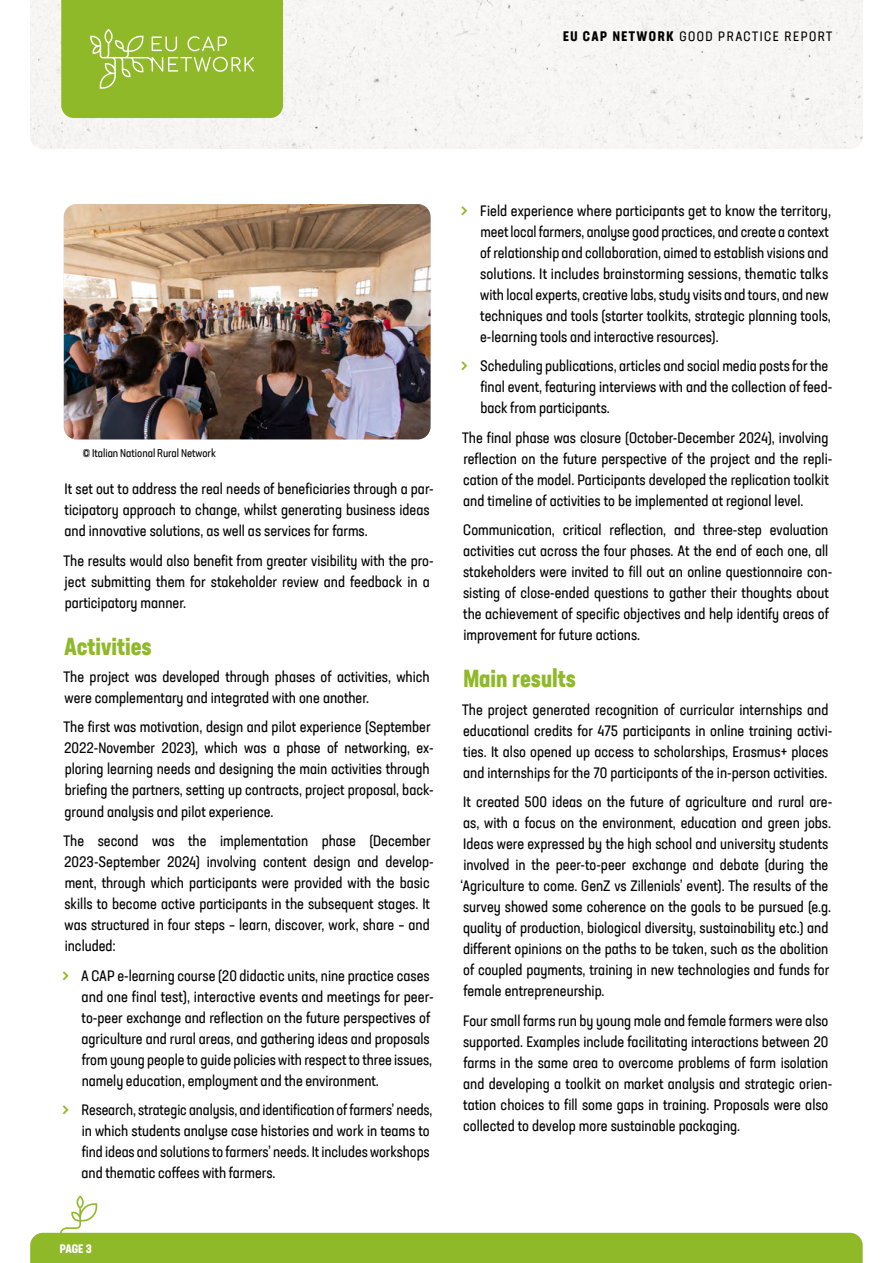
<style>
.page{position:relative;width:893px;height:1263px;background:#fff}
.page>*{position:absolute;margin:0;border:0;box-sizing:border-box;transform-origin:0 0}
.t1{font:700 condensed 24px "Neusa Next Std";color:#8fb929}
.t2{font:condensed 15px/21px "Neusa Next Std";color:#000}
.t3{font:condensed 13.5px "Neusa Next Std";letter-spacing:.11em;color:#000}
.t4{font:700 condensed 12px "Neusa Next Std";color:#fff}
.t5{font:condensed 11.25px "Neusa Next Std";color:#000}
.s1{font-weight:700}
.s2{font-size:22.5px;color:#8fb929}
</style>
<div class="page">
<svg style="left:30px;top:1195px;width:833px;height:68px"></svg>
<div style="left:30px;top:0;width:833px;height:149px;background:#f7f6f5"></div>
<svg style="left:61px;top:0;width:222px;height:118px;background:#94bc34"></svg>
<img style="left:64px;top:204px;width:367px;height:235px">
<p class="t3" style="left:563px;top:27px;width:271px"><span class="s1">EU CAP NETWORK</span> GOOD PRACTICE REPORT</p>
<p class="t5" style="left:83px;top:446px;width:135px">© Italian National Rural Network</p>
<p class="t2" style="left:64px;top:478px;width:371px">It set out to address the real needs of beneficiaries through a par&shy;ticipatory approach to change, whilst generating business ideas and innovative solutions, as well as services for farms.</p>
<p class="t2" style="left:64px;top:550px;width:372px">The results would also benefit from greater visibility with the pro&shy;ject submitting them for stakeholder review and feedback in a participatory manner.</p>
<h1 class="t1" style="left:64px;top:631px;width:89px">Activities</h1>
<p class="t2" style="left:64px;top:666px;width:368px">The project was developed through phases of activities, which were complementary and integrated with one another.</p>
<p class="t2" style="left:64px;top:716px;width:372px">The first was motivation, design and pilot experience (September 2022-November 2023), which was a phase of networking, ex&shy;ploring learning needs and designing the main activities through briefing the partners, setting up contracts, project proposal, back&shy;ground analysis and pilot experience.</p>
<p class="t2" style="left:64px;top:830px;width:372px">The second was the implementation phase (December 2023-September 2024) involving content design and develop&shy;ment, through which participants were provided with the basic skills to become active participants in the subsequent stages. It was structured in four steps – learn, discover, work, share – and included:</p>
<p class="t2" style="left:82px;top:964px;width:354px;text-indent:-20px"><span class="s2">&gt;</span> A CAP e-learning course (20 didactic units, nine practice cases and one final test), interactive events and meetings for peer&shy;to-peer exchange and reflection on the future perspectives of agriculture and rural areas, and gathering ideas and proposals from young people to guide policies with respect to three issues, namely education, employment and the environment.</p>
<p class="t2" style="left:82px;top:1099px;width:352px;text-indent:-20px"><span class="s2">&gt;</span> Research, strategic analysis, and identification of farmers’ needs, in which students analyse case histories and work in teams to find ideas and solutions to farmers’ needs. It includes workshops and thematic coffees with farmers.</p>
<p class="t4" style="left:60px;top:1241px;width:34px">PAGE 3</p>
<p class="t2" style="left:480px;top:200px;width:352px;text-indent:-20px"><span class="s2">&gt;</span> Field experience where participants get to know the territory, meet local farmers, analyse good practices, and create a context of relationship and collaboration, aimed to establish visions and solutions. It includes brainstorming sessions, thematic talks with local experts, creative labs, study visits and tours, and new techniques and tools (starter toolkits, strategic planning tools, e-learning tools and interactive resources).</p>
<p class="t2" style="left:480px;top:355px;width:353px;text-indent:-20px"><span class="s2">&gt;</span> Scheduling publications, articles and social media posts for the final event, featuring interviews with and the collection of feed&shy;back from participants.</p>
<p class="t2" style="left:462px;top:427px;width:372px">The final phase was closure (October-December 2024), involving reflection on the future perspective of the project and the repli&shy;cation of the model. Participants developed the replication toolkit and timeline of activities to be implemented at regional level.</p>
<p class="t2" style="left:463px;top:519px;width:371px">Communication, critical reflection, and three-step evaluation activities cut across the four phases. At the end of each one, all stakeholders were invited to fill out an online questionnaire con&shy;sisting of close-ended questions to gather their thoughts about the achievement of specific objectives and help identify areas of improvement for future actions.</p>
<h1 class="t1" style="left:463px;top:663px;width:114px">Main results</h1>
<p class="t2" style="left:462px;top:699px;width:372px">The project generated recognition of curricular internships and educational credits for 475 participants in online training activi&shy;ties. It also opened up access to scholarships, Erasmus+ places and internships for the 70 participants of the in-person activities.</p>
<p class="t2" style="left:460px;top:791px;width:373px">It created 500 ideas on the future of agriculture and rural are&shy;as, with a focus on the environment, education and green jobs.<br>Ideas were expressed by the high school and university students involved in the peer-to-peer exchange and debate (during the ‘Agriculture to come. GenZ vs Zillenials’ event). The results of the survey showed some coherence on the goals to be pursued (e.g. quality of production, biological diversity, sustainability etc.) and different opinions on the paths to be taken, such as the abolition of coupled payments, training in new technologies and funds for female entrepreneurship.</p>
<p class="t2" style="left:463px;top:1010px;width:371px">Four small farms run by young male and female farmers were also supported. Examples include facilitating interactions between 20 farms in the same area to overcome problems of farm isolation and developing a toolkit on market analysis and strategic orien&shy;tation choices to fill some gaps in training. Proposals were also collected to develop more sustainable packaging.</p>
</div>
